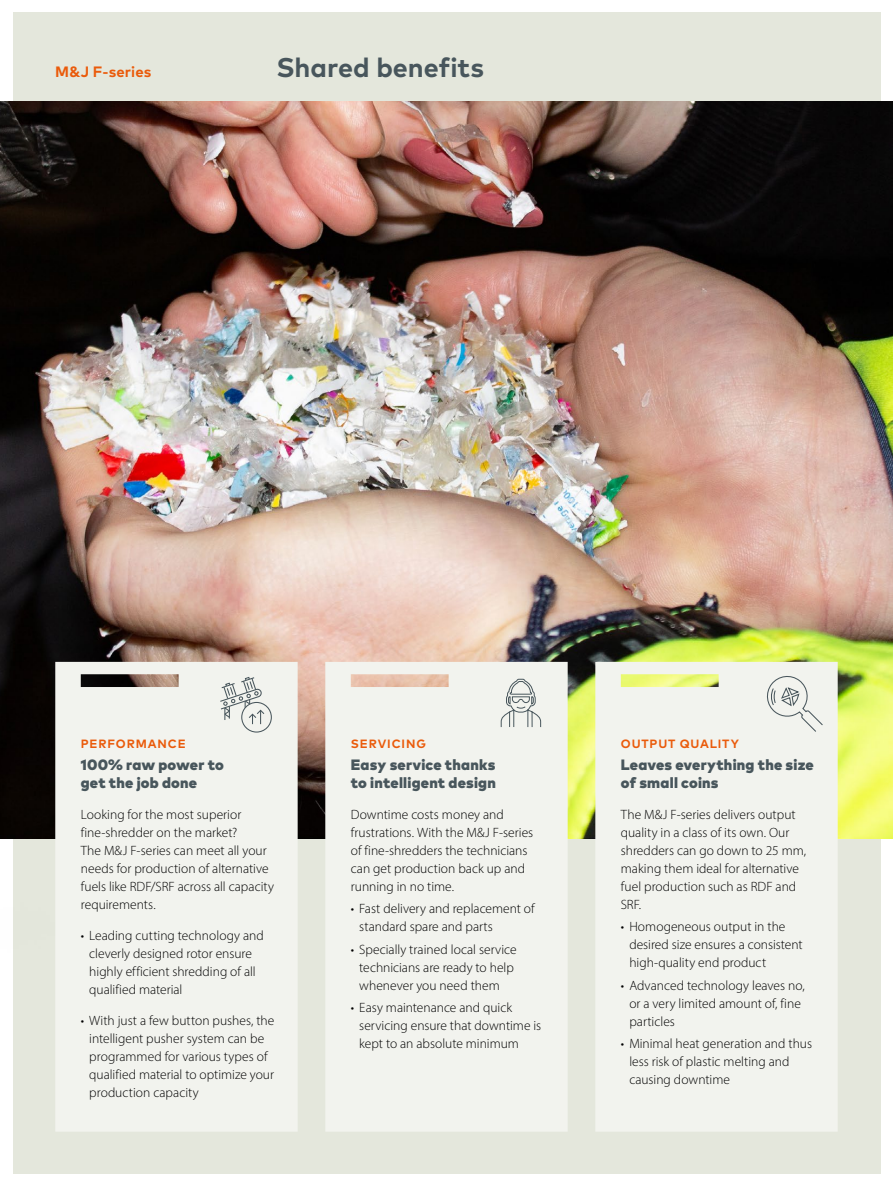
<style>
.page{position:relative;width:893px;height:1187px;background:#fff}
.page>*{position:absolute;margin:0;border:0;box-sizing:border-box;transform-origin:0 0}
.t1{font:700 27px "Mark W1 G";color:#48565c}
.t2{font:900 15px/18px "Mark W1 G";letter-spacing:.015em;color:#48565c}
.t3{font:700 15px "Mark W1 G";letter-spacing:.005em;color:#ea5b0b}
.t4{font:300 13.5px/18px "Myriad Pro";color:#000}
.t5{font:700 12px "Mark W1 G";letter-spacing:.075em;color:#ea5b0b}
</style>
<div class="page">
<div style="left:13px;top:13px;width:867px;height:1161px;background:#e4e7dc"></div>
<img style="left:0;top:101px;width:893px;height:737px">
<div style="left:55px;top:661px;width:243px;height:470px;background:#f2f3ee"></div>
<div style="left:325px;top:661px;width:243px;height:470px;background:#f2f3ee"></div>
<div style="left:595px;top:661px;width:243px;height:470px;background:#f2f3ee"></div>
<svg style="left:763px;top:672px;width:61px;height:61px;background:#e3e5e1"></svg>
<div style="left:241px;top:702px;width:31px;height:30px;border:1px solid #48565c;border-radius:50%"></div>
<svg style="left:219px;top:676px;width:46px;height:48px;background:#d2d6d3"></svg>
<svg style="left:500px;top:678px;width:41px;height:49px;background:#d4d7d4"></svg>
<p class="t3" style="left:55px;top:60px;width:98px">M&amp;J F-series</p>
<h1 class="t1" style="left:276px;top:46px;width:209px">Shared benefits</h1>
<p class="t5" style="left:81px;top:734px;width:106px">PERFORMANCE</p>
<p class="t2" style="left:81px;top:755px;width:145px">100% raw power to get the job done</p>
<p class="t4" style="left:81px;top:805px;width:195px">Looking for the most superior fine-shredder on the market?<br>The M&amp;J F-series can meet all your needs for production of alternative fuels like RDF/SRF across all capacity requirements.</p>
<p class="t4" style="left:89px;top:926px;width:176px;text-indent:-9px">• Leading cutting technology and cleverly designed rotor ensure highly efficient shredding of all qualified material</p>
<p class="t4" style="left:89px;top:1010px;width:187px;text-indent:-9px">• With just a few button pushes, the intelligent pusher system can be programmed for various types of qualified material to optimize your production capacity</p>
<p class="t5" style="left:351px;top:734px;width:77px">SERVICING</p>
<p class="t2" style="left:351px;top:755px;width:146px">Easy service thanks to intelligent design</p>
<p class="t4" style="left:351px;top:805px;width:184px">Downtime costs money and frustrations. With the M&amp;J F-series of fine-shredders the technicians can get production back up and running in no time.</p>
<p class="t4" style="left:359px;top:899px;width:177px;text-indent:-9px">• Fast delivery and replacement of standard spare and parts</p>
<p class="t4" style="left:359px;top:939px;width:159px;text-indent:-9px">• Specially trained local service technicians are ready to help whenever you need them</p>
<p class="t4" style="left:359px;top:998px;width:183px;text-indent:-9px">• Easy maintenance and quick servicing ensure that downtime is kept to an absolute minimum</p>
<p class="t5" style="left:621px;top:734px;width:120px">OUTPUT QUALITY</p>
<p class="t2" style="left:621px;top:755px;width:195px">Leaves everything the size of small coins</p>
<p class="t4" style="left:621px;top:805px;width:187px">The M&amp;J F-series delivers output quality in a class of its own. Our shredders can go down to 25 mm, making them ideal for alternative fuel production such as RDF and<br>SRF.</p>
<p class="t4" style="left:629px;top:917px;width:175px;text-indent:-9px">• Homogeneous output in the desired size ensures a consistent high-quality end product</p>
<p class="t4" style="left:629px;top:975px;width:177px;text-indent:-9px">• Advanced technology leaves no, or a very limited amount of, fine particles</p>
<p class="t4" style="left:629px;top:1034px;width:184px;text-indent:-9px">• Minimal heat generation and thus less risk of plastic melting and causing downtime</p>
</div>
